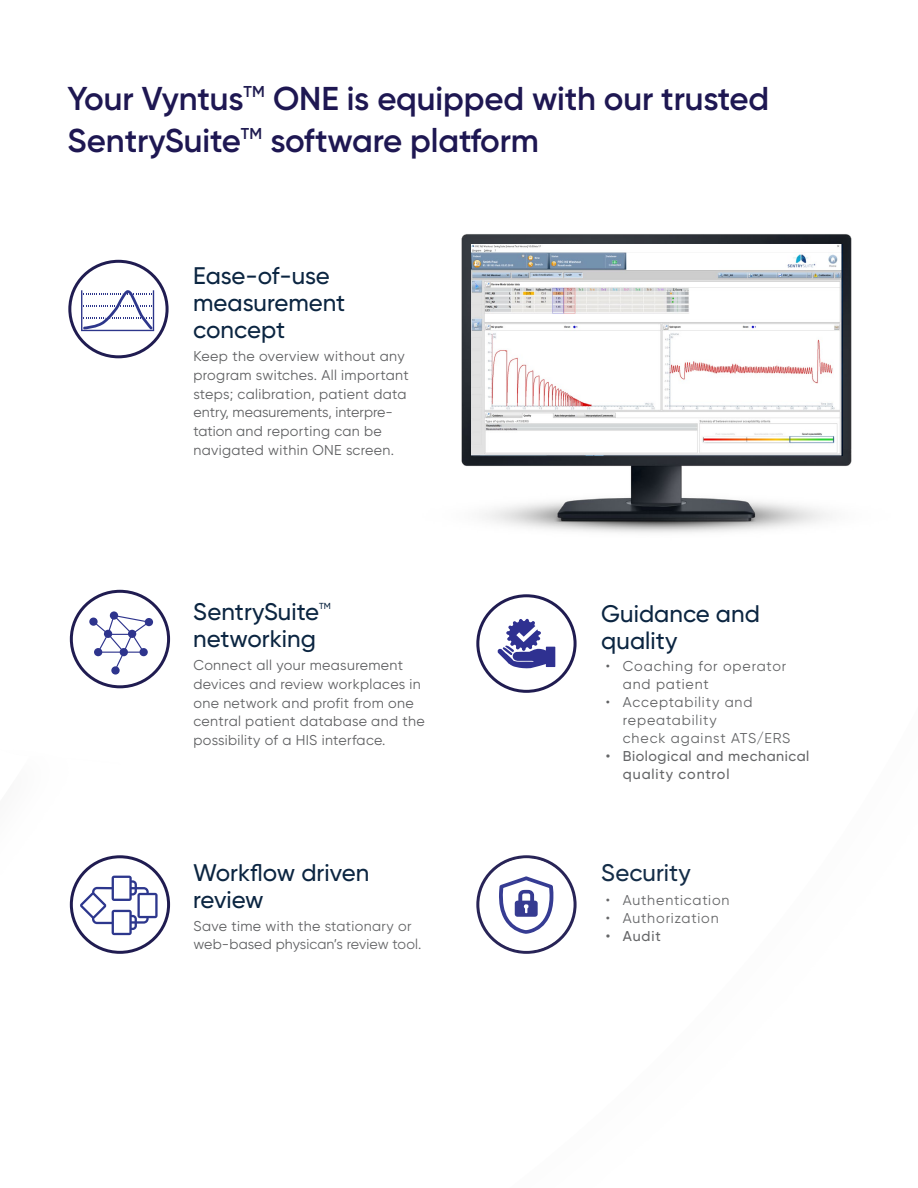
<style>
.page{position:relative;width:918px;height:1188px;background:#fff}
.page>*{position:absolute;margin:0;border:0;box-sizing:border-box;transform-origin:0 0}
.t1{font:600 33px/42px "Gilroy";letter-spacing:-.005em;color:#1e1752}
.t2{font:500 24px/27px "Gilroy";color:#0b2541}
.t3{font:14.25px/18.8px "Gilroy";letter-spacing:.025em;color:#5f6062}
.t4{font:14.25px/18px "Gilroy";letter-spacing:.06em;color:#5f6062}
.t5{font:500 14.25px/18px "Gilroy";letter-spacing:.04em;color:#5f6062}
.t6{font:14.25px "Gilroy";letter-spacing:.055em;color:#5f6062}
.t7{font:500 8.7px "Gilroy";color:#0b2541}
</style>
<div class="page">
<img style="left:461px;top:234px;width:391px;height:257px">
<img style="left:471px;top:245px;width:372px;height:210px">
<svg style="left:69px;top:593px;width:33px;height:358px"></svg>
<svg style="left:89px;top:611px;width:13px;height:64px"></svg>
<svg style="left:81px;top:290px;width:73px;height:41px"></svg>
<div style="left:68px;top:260px;width:101px;height:98px;border:3px solid #201c51;border-radius:50%"></div>
<svg style="left:71px;top:857px;width:98px;height:95px"></svg>
<svg style="left:80px;top:876px;width:22px;height:59px"></svg>
<svg style="left:102px;top:491px;width:683px;height:463px"></svg>
<h1 class="t1" style="left:68px;top:78px;width:703px">Your Vyntus<sup>TM</sup> ONE is equipped with our trusted<br>SentrySuite<sup>TM</sup> software platform</h1>
<h2 class="t2" style="left:193px;top:262px;width:154px">Ease-of-use measurement concept</h2>
<p class="t3" style="left:193px;top:347px;width:217px">Keep the overview without any program switches. All important steps; calibration, patient data entry, measurements, interpre&shy;tation and reporting can be navigated within ONE screen.</p>
<h2 class="t2" style="left:193px;top:598px;width:127px">SentrySuite</h2>
<p class="t7" style="left:319px;top:601px;width:13px">TM</p>
<h2 class="t2" style="left:193px;top:625px;width:124px">networking</h2>
<p class="t3" style="left:193px;top:656px;width:233px">Connect all your measurement devices and review workplaces in one network and profit from one central patient database and the possibility of a HIS interface.</p>
<h2 class="t2" style="left:601px;top:600px;width:160px">Guidance and quality</h2>
<p class="t4" style="left:623px;top:657px;width:165px;text-indent:-17px">• Coaching for operator and patient</p>
<p class="t4" style="left:623px;top:693px;width:169px;text-indent:-17px">• Acceptability and repeatability<br>check against ATS/ERS</p>
<p class="t5" style="left:623px;top:747px;width:188px;text-indent:-17px">• Biological and mechanical quality control</p>
<h2 class="t2" style="left:193px;top:859px;width:177px">Workflow driven</h2>
<h2 class="t2" style="left:601px;top:859px;width:91px">Security</h2>
<h2 class="t2" style="left:193px;top:886px;width:72px">review</h2>
<p class="t6" style="left:606px;top:892px;width:125px">• Authentication</p>
<p class="t6" style="left:606px;top:910px;width:114px">• Authorization</p>
<p class="t5" style="left:606px;top:927px;width:57px">• Audit</p>
<p class="t3" style="left:193px;top:916px;width:230px">Save time with the stationary or web-based physican’s review tool.</p>
</div>
